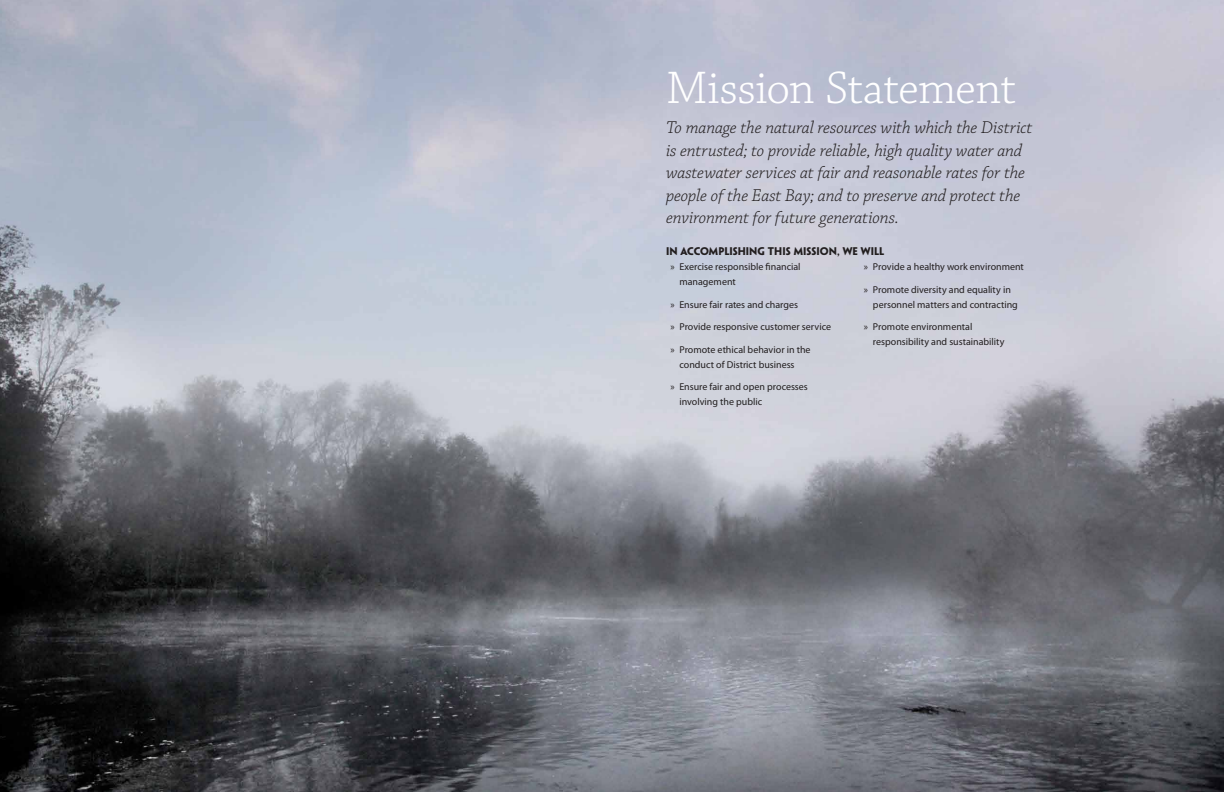
<style>
.page{position:relative;width:1224px;height:792px;background:#fff}
.page>*{position:absolute;margin:0;border:0;box-sizing:border-box;transform-origin:0 0}
.t1{font:300 48px "Chaparral Pro";letter-spacing:-.02em;color:#fff}
.t2{font:italic 300 18px/22.5px "Chaparral Pro";letter-spacing:-.01em;color:#221e1f}
.t3{font:10px/15px "Myriad Pro";color:#221e1f}
.t4{font:700 10px "Penumbra Sans Std";color:#221e1f}
</style>
<div class="page">
<img style="left:0;top:0;width:1224px;height:792px">
<h1 class="t1" style="left:666px;top:62px;width:352px">Mission Statement</h1>
<p class="t2" style="left:666px;top:117px;width:368px">To manage the natural resources with which the District is entrusted; to provide reliable, high quality water and wastewater services at fair and reasonable rates for the people of the East Bay; and to preserve and protect the environment for future generations.</p>
<p class="t4" style="left:666px;top:245px;width:22px">IN ACCOMPLIS</p>
<p class="t4" style="left:738px;top:245px;width:63px">HING THIS MISSION</p>
<p class="t4" style="left:837px;top:245px;width:31px">, WE WILL</p>
<p class="t3" style="left:679px;top:259px;width:123px;text-indent:-9px">» Exercise responsible financial management</p>
<p class="t3" style="left:670px;top:297px;width:129px">» Ensure fair rates and charges</p>
<p class="t3" style="left:670px;top:319px;width:162px">» Provide responsive customer service</p>
<p class="t3" style="left:679px;top:342px;width:133px;text-indent:-9px">» Promote ethical behavior in the conduct of District business</p>
<p class="t3" style="left:679px;top:379px;width:130px;text-indent:-9px">» Ensure fair and open processes involving the public</p>
<p class="t3" style="left:864px;top:259px;width:161px">» Provide a healthy work environment</p>
<p class="t3" style="left:873px;top:282px;width:146px;text-indent:-9px">» Promote diversity and equality in personnel matters and contracting</p>
<p class="t3" style="left:873px;top:319px;width:133px;text-indent:-9px">» Promote environmental responsibility and sustainability</p>
</div>
